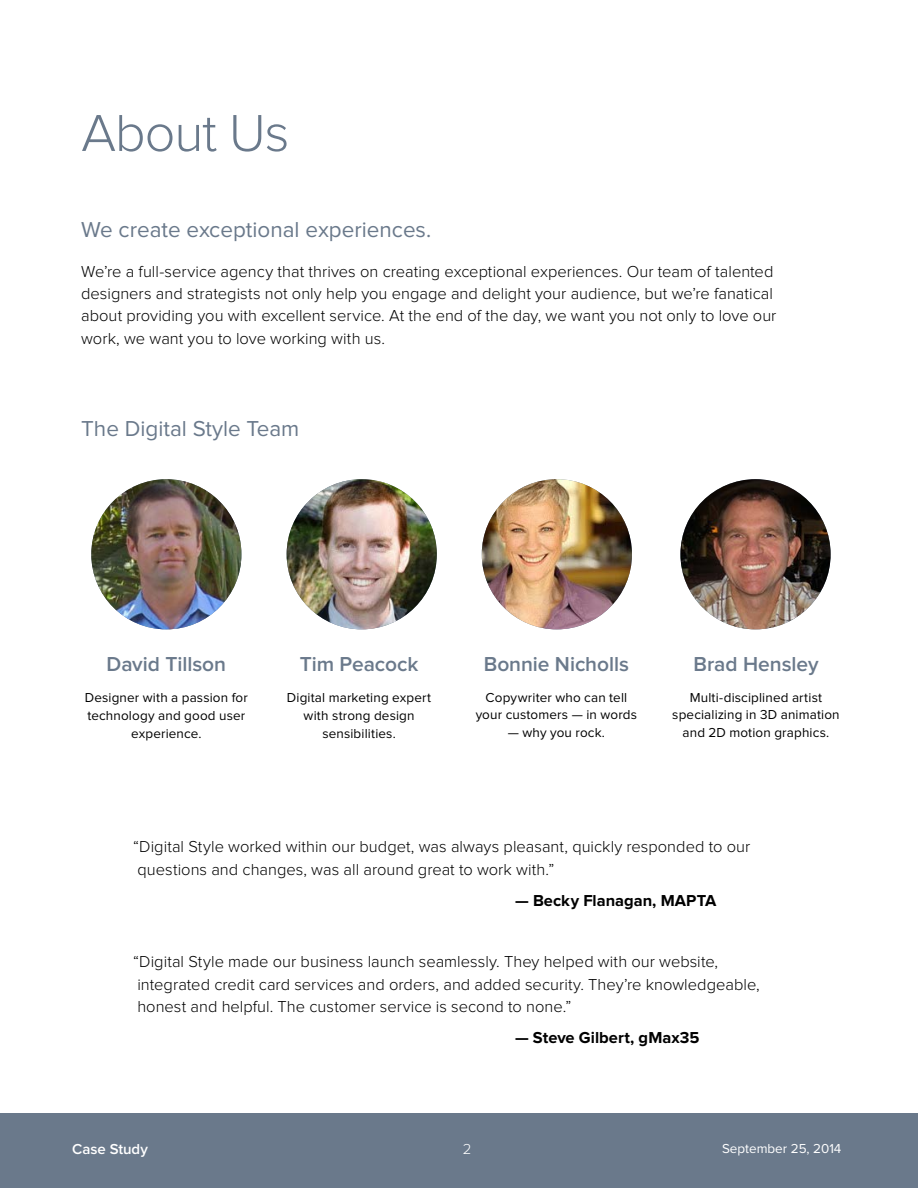
<style>
.page{position:relative;width:918px;height:1188px;background:#fff}
.page>*{position:absolute;margin:0;border:0;box-sizing:border-box;transform-origin:0 0}
.t1{font:300 53.85px "Proxima Nova";letter-spacing:-.02em;color:#6a798b}
.t2{font:22.5px "Proxima Nova";color:#6a798b}
.t3{font:600 21px "Proxima Nova";letter-spacing:-.005em;color:#6a798b}
.t4{font:300 16.5px/22.5px "Proxima Nova";color:#000}
.t5{font:700 16.5px "Proxima Nova";color:#000}
.t6{font:600 15px "Proxima Nova";color:#fff}
.t7{font:300 15px "Proxima Nova";color:#fff}
.t8{font:13.5px/18px "Proxima Nova";letter-spacing:.01em;color:#000;text-align:center}
.t9{font:13.5px "Proxima Nova";color:#fff}
</style>
<div class="page">
<div style="left:0;top:1113px;width:918px;height:75px;background:#6a798b"></div>
<img style="left:91px;top:479px;width:150px;height:150px;border-radius:75px">
<img style="left:287px;top:479px;width:150px;height:150px;border-radius:75px">
<img style="left:482px;top:479px;width:150px;height:150px;border-radius:75px">
<img style="left:680px;top:479px;width:151px;height:150px;border-radius:75px">
<h1 class="t1" style="left:81px;top:108px;width:210px">About Us</h1>
<h2 class="t2" style="left:81px;top:220px;width:352px">We create exceptional experiences.</h2>
<p class="t4" style="left:81px;top:260px;width:697px">We’re a full-service agency that thrives on creating exceptional experiences. Our team of talented designers and strategists not only help you engage and delight your audience, but we’re fanatical about providing you with excellent service. At the end of the day, we want you not only to love our work, we want you to love working with us.</p>
<h2 class="t2" style="left:81px;top:418px;width:220px">The Digital Style Team</h2>
<p class="t3" style="left:107px;top:654px;width:121px">David Tillson</p>
<p class="t8" style="left:85px;top:689px;width:165px">Designer with a passion for technology and good user experience.</p>
<p class="t3" style="left:300px;top:654px;width:120px">Tim Peacock</p>
<p class="t8" style="left:287px;top:689px;width:146px">Digital marketing expert with strong design sensibilities.</p>
<p class="t3" style="left:484px;top:654px;width:147px">Bonnie Nicholls</p>
<p class="t8" style="left:476px;top:689px;width:163px">Copywriter who can tell your customers — in words</p>
<p class="t8" style="left:508px;top:725px;width:99px">— why you rock.</p>
<p class="t3" style="left:693px;top:654px;width:127px">Brad Hensley</p>
<p class="t8" style="left:672px;top:689px;width:169px">Multi-disciplined artist specializing in 3D animation and 2D motion graphics.</p>
<p class="t4" style="left:133px;top:836px;width:619px">“Digital Style worked within our budget, was always pleasant, quickly responded to our questions and changes, was all around great to work with.”</p>
<p class="t5" style="left:515px;top:892px;width:203px">— Becky Flanagan, MAPTA</p>
<p class="t4" style="left:133px;top:951px;width:628px">“Digital Style made our business launch seamlessly. They helped with our website, integrated credit card services and orders, and added security. They’re knowledgeable, honest and helpful. The customer service is second to none.”</p>
<p class="t5" style="left:515px;top:1030px;width:186px">— Steve Gilbert, gMax35</p>
<p class="t6" style="left:72px;top:1142px;width:77px">Case Study</p>
<p class="t7" style="left:463px;top:1142px;width:10px">2</p>
<p class="t9" style="left:722px;top:1142px;width:121px">September 25, 2014</p>
</div>
